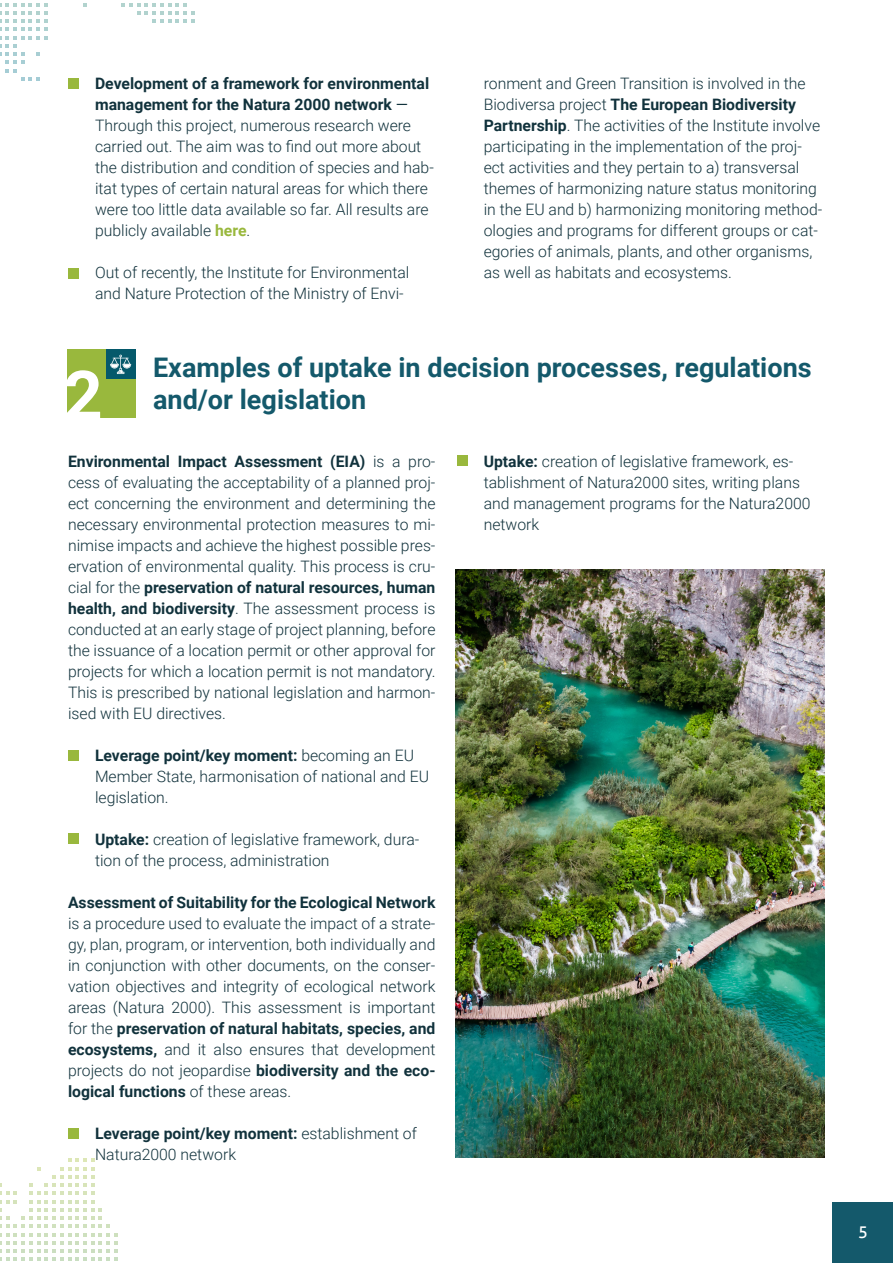
<style>
.page{position:relative;width:893px;height:1263px;background:#fff}
.page>*{position:absolute;margin:0;border:0;box-sizing:border-box;transform-origin:0 0}
.t1{font:700 27px/31.5px "Roboto";color:#14596b}
.t2{font:16.5px "Aller";color:#fff}
.body{font:300 15.75px/21px "Roboto";color:#11323c}
.s1{font-weight:700}
.s2{font-weight:400}
.s3{font-weight:700;color:#99b83d}
</style>
<div class="page">
<div style="left:832px;top:1202px;width:61px;height:61px;background:#14596b"></div>
<svg style="left:0;top:1158px;width:118px;height:103px"></svg>
<svg style="left:121px;top:3px;width:74px;height:20px"></svg>
<svg style="left:83px;top:3px;width:3px;height:4px"></svg>
<svg style="left:0;top:3px;width:48px;height:78px"></svg>
<div style="left:68px;top:78px;width:11px;height:10px;background:#99b83d"></div>
<div style="left:68px;top:268px;width:11px;height:11px;background:#99b83d"></div>
<div style="left:68px;top:751px;width:11px;height:10px;background:#99b83d"></div>
<div style="left:457px;top:455px;width:10px;height:11px;background:#99b83d"></div>
<div style="left:68px;top:1128px;width:11px;height:11px;background:#99b83d"></div>
<div style="left:68px;top:833px;width:11px;height:11px;background:#99b83d"></div>
<img style="left:455px;top:570px;width:369px;height:588px">
<div style="left:67px;top:349px;width:69px;height:69px;background:#99b83d"></div>
<svg style="left:67px;top:370px;width:33px;height:48px"></svg>
<div style="left:106px;top:349px;width:30px;height:30px;background:#05596b"></div>
<svg style="left:110px;top:355px;width:21px;height:19px"></svg>
<p class="body" style="left:95px;top:72px;width:340px;text-indent:-27px"><span class="s1">• Development of a framework for environmental management for the Natura 2000 network</span> <span class="s2">— </span>Through this project, numerous research were carried out. The aim was to find out more about the distribution and condition of species and hab&shy;itat types of certain natural areas for which there were too little data available so far. All results are publicly available <span class="s3">here</span>.</p>
<p class="body" style="left:95px;top:261px;width:316px;text-indent:-27px">• Out of recently, the Institute for Environmental and Nature Protection of the Ministry of Envi-</p>
<p class="body" style="left:484px;top:72px;width:340px">ronment and Green Transition is involved in the Biodiversa project <span class="s1">The European Biodiversity Partnership</span>. The activities of the Institute involve participating in the implementation of the proj&shy;ect activities and they pertain to a) transversal themes of harmonizing nature status monitoring in the EU and b) harmonizing monitoring method&shy;ologies and programs for different groups or cat&shy;egories of animals, plants, and other organisms, as well as habitats and ecosystems.</p>
<p class="t1" style="left:153px;top:351px;width:660px">Examples of uptake in decision processes, regulations and/or legislation</p>
<p class="body" style="left:68px;top:450px;width:369px;text-align:justify"><span class="s1">Environmental Impact Assessment (EIA)</span> is a pro&shy;cess of evaluating the acceptability of a planned proj&shy;ect concerning the environment and determining the necessary environmental protection measures to mi&shy;nimise impacts and achieve the highest possible pres&shy;ervation of environmental quality. This process is cru&shy;cial for the <span class="s1">preservation of natural resources, human health, and biodiversity</span>. The assessment process is conducted at an early stage of project planning, before the issuance of a location permit or other approval for projects for which a location permit is not mandatory.<br>This is prescribed by national legislation and harmon&shy;ised with EU directives.</p>
<p class="body" style="left:95px;top:744px;width:335px;text-indent:-27px"><span class="s1">• Leverage point/key moment:</span> becoming an EU<br>Member State, harmonisation of national and EU legislation.</p>
<p class="body" style="left:95px;top:828px;width:326px;text-indent:-27px"><span class="s1">• Uptake:</span> creation of legislative framework, dura&shy;tion of the process, administration</p>
<p class="body" style="left:68px;top:891px;width:369px;text-align:justify"><span class="s1">Assessment of Suitability for the Ecological Network </span>is a procedure used to evaluate the impact of a strate&shy;gy, plan, program, or intervention, both individually and in conjunction with other documents, on the conser&shy;vation objectives and integrity of ecological network areas (Natura 2000). This assessment is important for the <span class="s1">preservation of natural habitats, species, and ecosystems,</span> and it also ensures that development projects do not jeopardise <span class="s1">biodiversity and the eco&shy;logical functions</span> of these areas.</p>
<p class="body" style="left:95px;top:1122px;width:323px;text-indent:-27px"><span class="s1">• Leverage point/key moment:</span> establishment of<br>Natura2000 network</p>
<p class="body" style="left:484px;top:450px;width:328px;text-indent:-27px"><span class="s1">• Uptake:</span> creation of legislative framework, es&shy;tablishment of Natura2000 sites, writing plans and management programs for the Natura2000 network</p>
<p class="t2" style="left:858px;top:1222px;width:11px">5</p>
</div>
